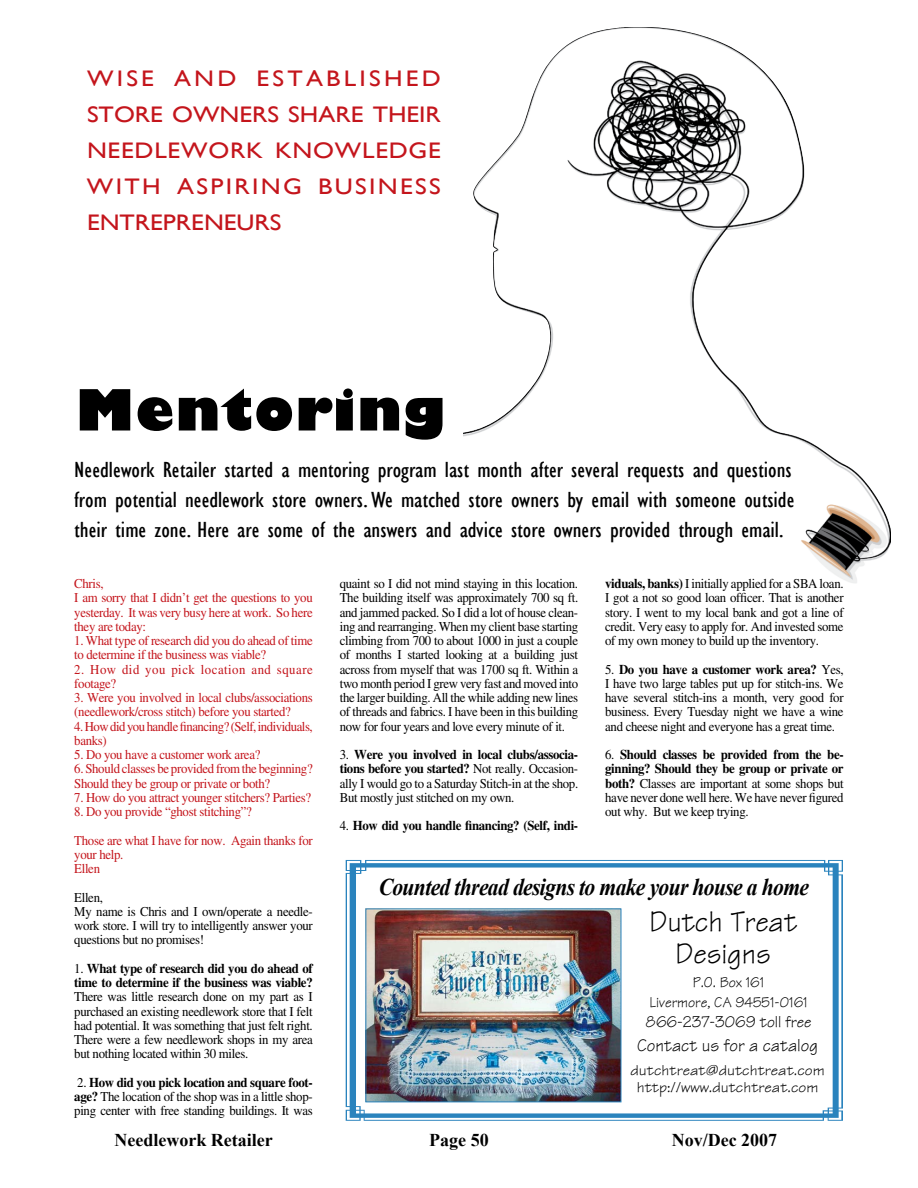
<style>
.page{position:relative;width:918px;height:1188px;background:#fff}
.page>*{position:absolute;margin:0;border:0;box-sizing:border-box;transform-origin:0 0}
.t1{font:800 55.5px "Gill Sans";letter-spacing:.025em;color:#000}
.t2{font:30px/31.5px "Architect";color:#000;text-align:center}
.t3{font:italic 700 24px "Times New Roman";letter-spacing:-.03em;color:#000;scale:.9 1}
.t4{font:condensed 22.5px/30px "Gill Sans";color:#000;scale:1.1 1}
.t5{font:22.5px/36px "Gill Sans";letter-spacing:.03em;color:#c4151c;text-align:justify;scale:1.13 1}
.t6{font:700 18px "Times New Roman";color:#000}
.t7{font:18px "Architect";color:#000}
.t8{font:16.5px "Architect";color:#000}
.t9{font:15px/16.5px "Architect";color:#000;text-align:center;scale:1.1 1}
.t10{font:15px/19.8px "Architect";color:#000;text-align:center}
.t11{font:13.5px/14.2px "Times";letter-spacing:-.025em;color:#000;text-align:justify;scale:.95 1}
.t12{font:13.5px/14.2px "Times";letter-spacing:-.025em;color:#c4151c;scale:.95 1}
.t13{font:700 13.5px/14.2px "Times";letter-spacing:-.025em;color:#000;scale:.95 1}
.t14{font:13.5px/14.2px "Times";letter-spacing:.04em;color:#c4151c;scale:.95 1}
.s1{font-weight:700}
.s2{font-weight:400}
</style>
<div class="page">
<img style="left:464px;top:27px;width:427px;height:556px">
<img style="left:345px;top:860px;width:498px;height:260px">
<img style="left:367px;top:911px;width:252px;height:189px">
<div style="left:365px;top:909px;width:256px;height:193px;border:1px solid #2a83bd"></div>
<h3 class="t5" style="left:87px;top:61px;width:315px">WISE AND ESTABLISHED STORE OWNERS SHARE THEIR NEEDLEWORK KNOWLEDGE WITH ASPIRING BUSINESS ENTREPRENEURS</h3>
<h1 class="t1" style="left:76px;top:375px;width:371px">Mentoring</h1>
<p class="t4" style="left:74px;top:454px;width:656px">Needlework Retailer started a mentoring program last month after several requests and questions from potential needlework store owners. We matched store owners by email with someone outside their time zone. Here are some of the answers and advice store owners provided through email.</p>
<p class="t11" style="left:340px;top:576px;width:253px">quaint so I did not mind staying in this location.<br>The building itself was approximately 700 sq ft. and jammed packed. So I did a lot of house clean&shy;ing and rearranging. When my client base starting climbing from 700 to about 1000 in just a couple of months I started looking at a building just across from myself that was 1700 sq ft. Within a two month period I grew very fast and moved into the larger building. All the while adding new lines of threads and fabrics. I have been in this building now for four years and love every minute of it.</p>
<p class="t11" style="left:340px;top:747px;width:253px">3. <span class="s1">Were you involved in local clubs/associa&shy;tions before you started?</span> Not really. Occasion&shy;ally I would go to a Saturday Stitch-in at the shop.<br>But mostly just stitched on my own.</p>
<p class="t13" style="left:340px;top:818px;width:252px"><span class="s2">4.</span> How did you handle financing? (Self, indi-</p>
<p class="t11" style="left:605px;top:576px;width:252px"><span class="s1">viduals, banks)</span> I initially applied for a SBA loan.<br>I got a not so good loan officer. That is another story. I went to my local bank and got a line of credit. Very easy to apply for. And invested some of my own money to build up the inventory.</p>
<p class="t11" style="left:605px;top:662px;width:253px">5. <span class="s1">Do you have a customer work area?</span> Yes, I have two large tables put up for stitch-ins. We have several stitch-ins a month, very good for business. Every Tuesday night we have a wine and cheese night and everyone has a great time.</p>
<p class="t11" style="left:605px;top:747px;width:253px">6. <span class="s1">Should classes be provided from the be&shy;ginning? Should they be group or private or both?</span> Classes are important at some shops but have never done well here. We have never figured out why. But we keep trying.</p>
<p class="t12" style="left:74px;top:576px;width:252px">Chris,<br>I am sorry that I didn’t get the questions to you yesterday. It was very busy here at work. So here they are today:</p>
<p class="t12" style="left:74px;top:633px;width:253px">1. What type of research did you do ahead of time to determine if the business was viable?</p>
<p class="t14" style="left:74px;top:662px;width:253px">2. How did you pick location and square footage?</p>
<p class="t12" style="left:74px;top:690px;width:252px">3. Were you involved in local clubs/associations (needlework/cross stitch) before you started?</p>
<p class="t12" style="left:74px;top:719px;width:252px">4. How did you handle financing? (Self, individuals, banks)</p>
<p class="t12" style="left:74px;top:747px;width:197px">5. Do you have a customer work area?</p>
<p class="t12" style="left:74px;top:762px;width:253px">6. Should classes be provided from the beginning?<br>Should they be group or private or both?</p>
<p class="t12" style="left:74px;top:790px;width:251px">7. How do you attract younger stitchers? Parties?</p>
<p class="t12" style="left:74px;top:797px;width:253px;line-height:28.5px">8. Do you provide “ghost stitching”?<br>Those are what I have for now. Again thanks for</p>
<p class="t12" style="left:74px;top:847px;width:53px">your help.<br>Ellen</p>
<p class="t11" style="left:74px;top:890px;width:253px;text-align:left">Ellen,<br>My name is Chris and I own/operate a needle&shy;work store. I will try to intelligently answer your questions but no promises!</p>
<p class="t13" style="left:74px;top:961px;width:253px"><span class="s2">1.</span> What type of research did you do ahead of time to determine if the business was viable?</p>
<p class="t11" style="left:74px;top:990px;width:253px">There was little research done on my part as I purchased an existing needlework store that I felt had potential. It was something that just felt right.<br>There were a few needlework shops in my area but nothing located within 30 miles.</p>
<p class="t11" style="left:74px;top:1075px;width:253px">2. <span class="s1">How did you pick location and square foot&shy;age?</span> The location of the shop was in a little shop&shy;ping center with free standing buildings. It was</p>
<h3 class="t3" style="left:379px;top:870px;width:480px">Counted thread designs to make your house a home</h3>
<h2 class="t2" style="left:649px;top:906px;width:149px">Dutch Treat<br>Designs</h2>
<p class="t10" style="left:649px;top:972px;width:160px">P.O. Box 161<br>Livermore, CA 94551-0161</p>
<p class="t8" style="left:646px;top:1011px;width:167px">866-237-3069 toll free</p>
<h3 class="t7" style="left:637px;top:1034px;width:182px">Contact us for a catalog</h3>
<p class="t9" style="left:631px;top:1062px;width:178px">dutchtreat@dutchtreat.com http://www.dutchtreat.com</p>
<h3 class="t6" style="left:114px;top:1128px;width:160px">Needlework Retailer</h3>
<h3 class="t6" style="left:429px;top:1128px;width:61px">Page 50</h3>
<h3 class="t6" style="left:672px;top:1128px;width:107px">Nov/Dec 2007</h3>
</div>
